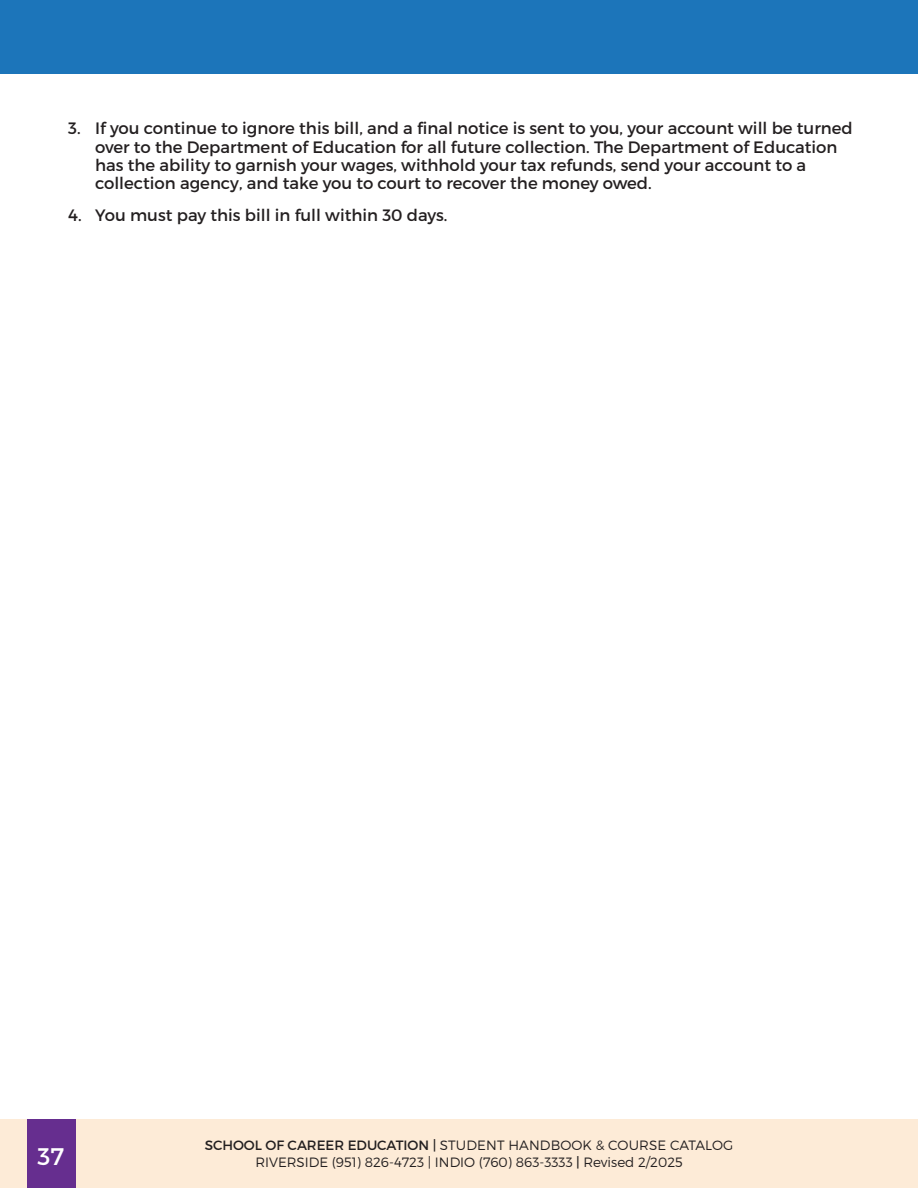
<style>
.page{position:relative;width:918px;height:1188px;background:#fff}
.page>*{position:absolute;margin:0;border:0;box-sizing:border-box;transform-origin:0 0}
.t1{font:24px "Montserrat";color:#fff}
.t2{font:16.5px/18.1px "Montserrat";color:#231f20}
.t3{font:300 13.5px "Montserrat";color:#231f20}
.s1{font-weight:400}
</style>
<div class="page">
<div style="left:0;top:1119px;width:918px;height:69px;background:#fdebd7"></div>
<div style="left:0;top:0;width:918px;height:73px;background:#1c75ba"></div>
<div style="left:27px;top:1119px;width:48px;height:69px;background:#662e8f"></div>
<p class="t2" style="left:95px;top:119px;width:759px;text-indent:-27px">3. If you continue to ignore this bill, and a final notice is sent to you, your account will be turned over to the Department of Education for all future collection. The Department of Education has the ability to garnish your wages, withhold your tax refunds, send your account to a collection agency, and take you to court to recover the money owed.</p>
<p class="t2" style="left:68px;top:206px;width:381px">4. You must pay this bill in full within 30 days.</p>
<p class="t3" style="left:205px;top:1137px;width:530px"><span class="s1">SCHOOL OF CAREER EDUCATION |</span> STUDENT HANDBOOK &amp; COURSE CATALOG</p>
<h1 class="t1" style="left:37px;top:1142px;width:28px">37</h1>
<p class="t3" style="left:255px;top:1154px;width:429px">RIVERSIDE (951) 826-4723 | INDIO (760) 863-3333 <span class="s1">|</span> Revised 2/2025</p>
</div>
